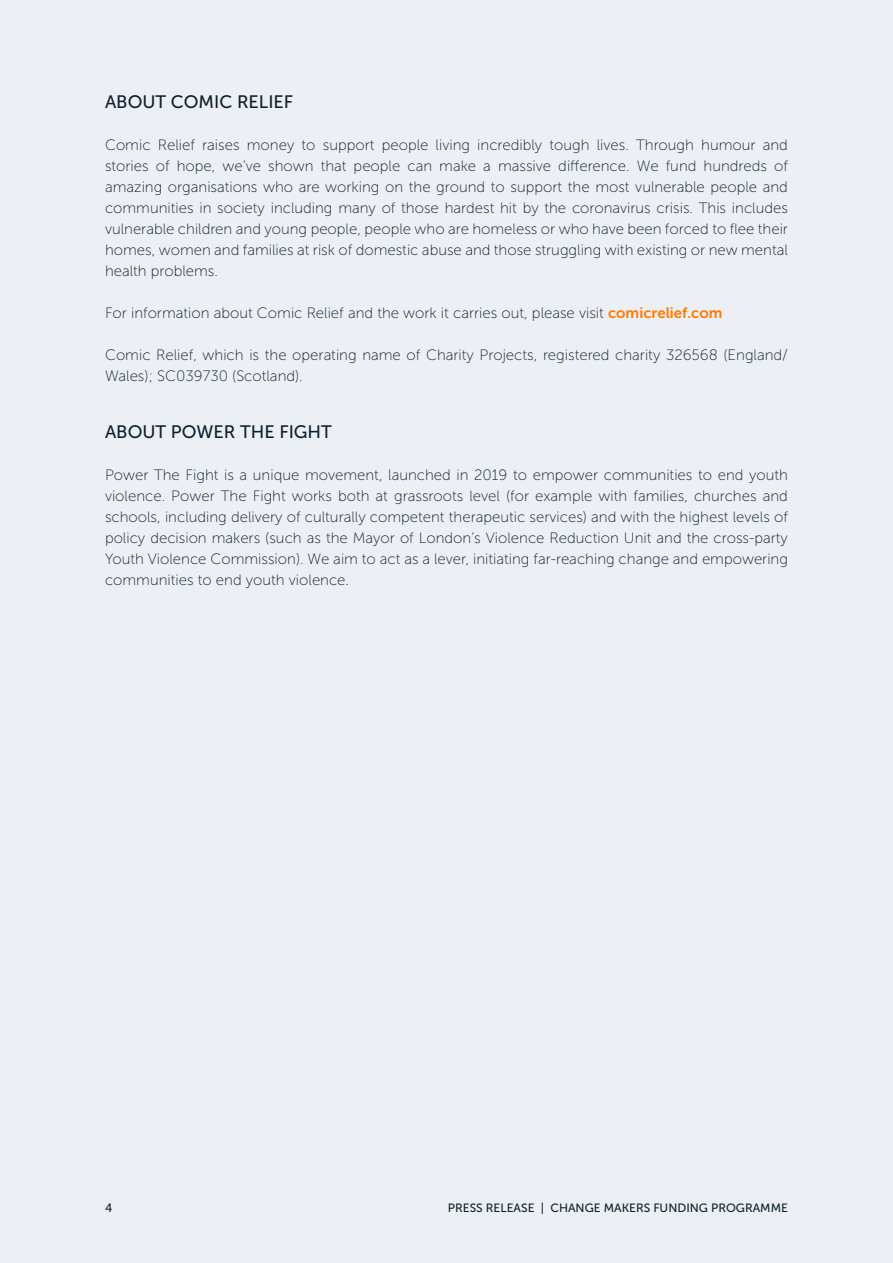
<style>
.page{position:relative;width:893px;height:1263px;background:#ecf0f4}
.page>*{position:absolute;margin:0;border:0;box-sizing:border-box;transform-origin:0 0}
.t1{font:18px "Museo Sans 500";color:#0f202e}
.t2{font:15px/21px "Museo Sans 100";color:#0f202e;text-align:justify}
.t3{font:12px "Museo Sans 500";color:#0f202e}
.s1{font-family:"Museo Sans 700";color:#ff7b00}
</style>
<div class="page">
<p class="t1" style="left:105px;top:92px;width:190px">ABOUT COMIC RELIEF</p>
<p class="t2" style="left:105px;top:134px;width:684px">Comic Relief raises money to support people living incredibly tough lives. Through humour and stories of hope, we’ve shown that people can make a massive difference. We fund hundreds of amazing organisations who are working on the ground to support the most vulnerable people and communities in society including many of those hardest hit by the coronavirus crisis. This includes vulnerable children and young people, people who are homeless or who have been forced to flee their homes, women and families at risk of domestic abuse and those struggling with existing or new mental health problems.</p>
<p class="t2" style="left:105px;top:302px;width:619px">For information about Comic Relief and the work it carries out, please visit <span class="s1">comicrelief.com</span></p>
<p class="t2" style="left:105px;top:344px;width:684px">Comic Relief, which is the operating name of Charity Projects, registered charity 326568 (England/<br>Wales); SC039730 (Scotland).</p>
<p class="t1" style="left:105px;top:422px;width:228px">ABOUT POWER THE FIGHT</p>
<p class="t2" style="left:105px;top:464px;width:684px">Power The Fight is a unique movement, launched in 2019 to empower communities to end youth violence. Power The Fight works both at grassroots level (for example with families, churches and schools, including delivery of culturally competent therapeutic services) and with the highest levels of policy decision makers (such as the Mayor of London’s Violence Reduction Unit and the cross-party Youth Violence Commission). We aim to act as a lever, initiating far-reaching change and empowering communities to end youth violence.</p>
<p class="t3" style="left:105px;top:1201px;width:9px">4</p>
<p class="t3" style="left:448px;top:1201px;width:342px">PRESS RELEASE | CHANGE MAKERS FUNDING PROGRAMME</p>
</div>
